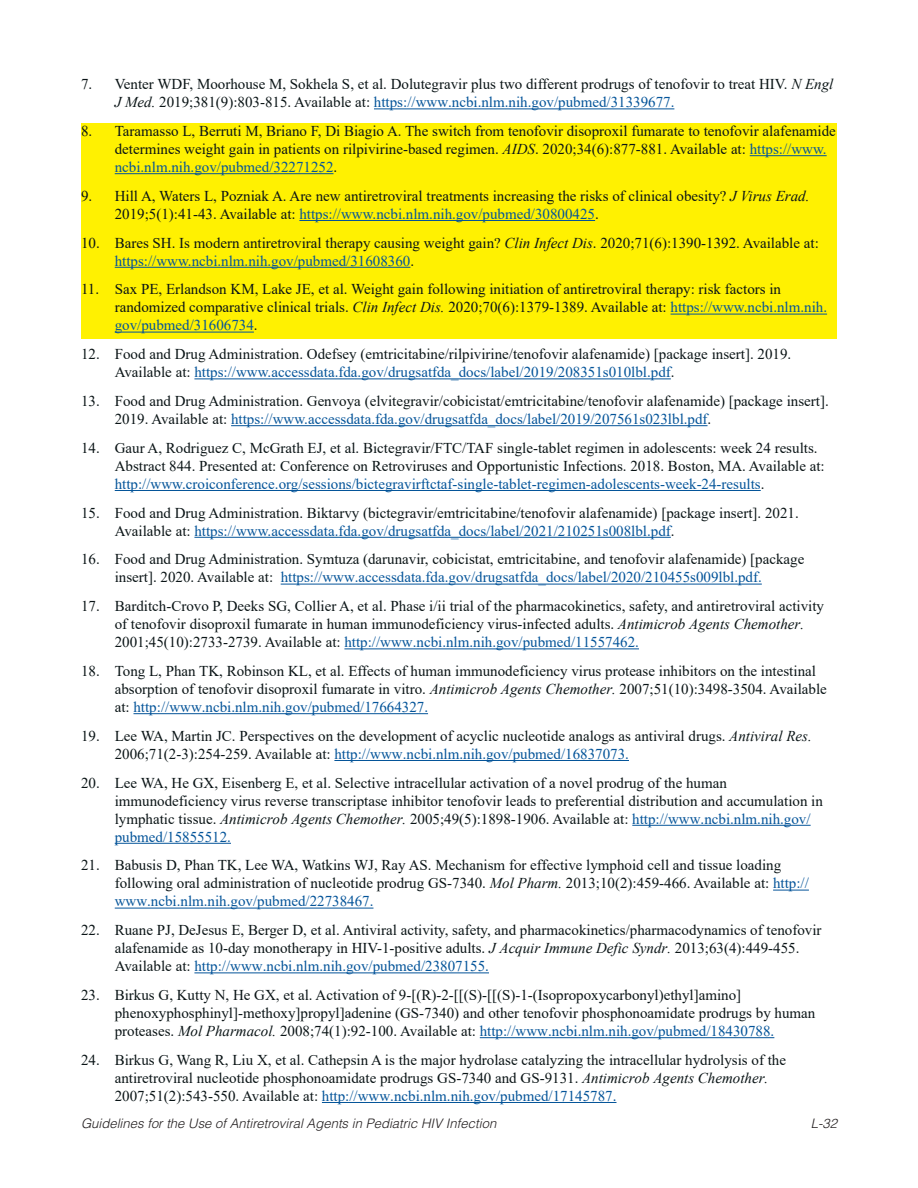
<style>
.page{position:relative;width:918px;height:1188px;background:#fff}
.page>*{position:absolute;margin:0;border:0;box-sizing:border-box;transform-origin:0 0}
.ordered_list{font:15px/18px "Times New Roman";color:#0a1416}
.ordered_list-2{font:15px "Times New Roman";color:#045499}
.t1{font:italic 300 13.2px "Helvetica LT Std";color:#231f20}
.s1{font-style:italic}
.s2{color:#045499}
.s3{color:#0a1416}
</style>
<div class="page">
<div style="left:81px;top:123px;width:756px;height:216px;background:#fff101"></div>
<hr style="left:374px;top:109px;width:300px;height:1px;background:#045499">
<hr style="left:750px;top:155px;width:77px;height:1px;background:#045499">
<hr style="left:115px;top:173px;width:218px;height:1px;background:#045499">
<hr style="left:299px;top:220px;width:296px;height:1px;background:#045499">
<hr style="left:115px;top:267px;width:295px;height:1px;background:#045499">
<hr style="left:671px;top:314px;width:156px;height:1px;background:#045499">
<hr style="left:115px;top:332px;width:139px;height:1px;background:#045499">
<hr style="left:194px;top:379px;width:477px;height:1px;background:#045499">
<hr style="left:231px;top:425px;width:477px;height:1px;background:#045499">
<hr style="left:115px;top:490px;width:646px;height:1px;background:#045499">
<hr style="left:194px;top:537px;width:477px;height:1px;background:#045499">
<hr style="left:281px;top:584px;width:481px;height:1px;background:#045499">
<hr style="left:344px;top:649px;width:295px;height:1px;background:#045499">
<hr style="left:133px;top:713px;width:295px;height:1px;background:#045499">
<hr style="left:334px;top:760px;width:295px;height:1px;background:#045499">
<hr style="left:632px;top:825px;width:179px;height:1px;background:#045499">
<hr style="left:115px;top:843px;width:116px;height:1px;background:#045499">
<hr style="left:773px;top:890px;width:36px;height:1px;background:#045499">
<hr style="left:115px;top:908px;width:258px;height:1px;background:#045499">
<hr style="left:194px;top:973px;width:295px;height:1px;background:#045499">
<hr style="left:480px;top:1037px;width:294px;height:1px;background:#045499">
<hr style="left:322px;top:1102px;width:295px;height:1px;background:#045499">
<p class="ordered_list" style="left:115px;top:75px;width:720px;text-indent:-34px">7. Venter WDF, Moorhouse M, Sokhela S, et al. Dolutegravir plus two different prodrugs of tenofovir to treat HIV. <span class="s1">N Engl<br>J Med.</span> 2019;381(9):803-815. Available at: <span class="s2">https://www.ncbi.nlm.nih.gov/pubmed/31339677.</span></p>
<p class="ordered_list" style="left:81px;top:122px;width:756px">8. Taramasso L, Berruti M, Briano F, Di Biagio A. The switch from tenofovir disoproxil fumarate to tenofovir alafenamide</p>
<p class="ordered_list" style="left:115px;top:140px;width:713px">determines weight gain in patients on rilpivirine-based regimen. <span class="s1">AIDS</span>. 2020;34(6):877-881. Available at: <span class="s2">https://www. ncbi.nlm.nih.gov/pubmed/32271252</span>.</p>
<p class="ordered_list" style="left:81px;top:186px;width:730px">9. Hill A, Waters L, Pozniak A. Are new antiretroviral treatments increasing the risks of clinical obesity? <span class="s1">J Virus Erad.</span></p>
<p class="ordered_list-2" style="left:115px;top:203px;width:486px"><span class="s3">2019;5(1):41-43. Available at:</span> https://www.ncbi.nlm.nih.gov/pubmed/30800425<span class="s3">.</span></p>
<p class="ordered_list" style="left:81px;top:233px;width:739px">10. Bares SH. Is modern antiretroviral therapy causing weight gain? <span class="s1">Clin Infect Dis</span>. 2020;71(6):1390-1392. Available at:</p>
<p class="ordered_list-2" style="left:115px;top:250px;width:301px">https://www.ncbi.nlm.nih.gov/pubmed/31608360<span class="s3">.</span></p>
<p class="ordered_list" style="left:81px;top:280px;width:702px">11. Sax PE, Erlandson KM, Lake JE, et al. Weight gain following initiation of antiretroviral therapy: risk factors in</p>
<p class="ordered_list" style="left:115px;top:298px;width:714px">randomized comparative clinical trials. <span class="s1">Clin Infect Dis.</span> 2020;70(6):1379-1389. Available at: <span class="s2">https://www.ncbi.nlm.nih. gov/pubmed/31606734</span>.</p>
<p class="ordered_list" style="left:81px;top:345px;width:712px">12. Food and Drug Administration. Odefsey (emtricitabine/rilpivirine/tenofovir alafenamide) [package insert]. 2019.</p>
<p class="ordered_list-2" style="left:115px;top:362px;width:561px"><span class="s3">Available at:</span> https://www.accessdata.fda.gov/drugsatfda_docs/label/2019/208351s010lbl.pdf<span class="s3">.</span></p>
<p class="ordered_list" style="left:81px;top:392px;width:749px">13. Food and Drug Administration. Genvoya (elvitegravir/cobicistat/emtricitabine/tenofovir alafenamide) [package insert].</p>
<p class="ordered_list-2" style="left:115px;top:408px;width:598px"><span class="s3">2019. Available at:</span> https://www.accessdata.fda.gov/drugsatfda_docs/label/2019/207561s023lbl.pdf<span class="s3">.</span></p>
<p class="ordered_list" style="left:115px;top:438px;width:712px;text-indent:-34px">14. Gaur A, Rodriguez C, McGrath EJ, et al. Bictegravir/FTC/TAF single-tablet regimen in adolescents: week 24 results.<br>Abstract 844. Presented at: Conference on Retroviruses and Opportunistic Infections. 2018. Boston, MA. Available at: <span class="s2">http://www.croiconference.org/sessions/bictegravirftctaf-single-tablet-regimen-adolescents-week-24-results</span>.</p>
<p class="ordered_list" style="left:115px;top:503px;width:686px;text-indent:-34px">15. Food and Drug Administration. Biktarvy (bictegravir/emtricitabine/tenofovir alafenamide) [package insert]. 2021.<br>Available at: <span class="s2">https://www.accessdata.fda.gov/drugsatfda_docs/label/2021/210251s008lbl.pdf</span>.</p>
<p class="ordered_list" style="left:81px;top:550px;width:725px">16. Food and Drug Administration. Symtuza (darunavir, cobicistat, emtricitabine, and tenofovir alafenamide) [package</p>
<p class="ordered_list-2" style="left:115px;top:567px;width:649px"><span class="s3">insert]. 2020. Available at:</span> https://www.accessdata.fda.gov/drugsatfda_docs/label/2020/210455s009lbl.pdf.</p>
<p class="ordered_list" style="left:115px;top:597px;width:711px;text-indent:-34px">17. Barditch-Crovo P, Deeks SG, Collier A, et al. Phase i/ii trial of the pharmacokinetics, safety, and antiretroviral activity of tenofovir disoproxil fumarate in human immunodeficiency virus-infected adults. <span class="s1">Antimicrob Agents Chemother.<br></span>2001;45(10):2733-2739. Available at: <span class="s2">http://www.ncbi.nlm.nih.gov/pubmed/11557462.</span></p>
<p class="ordered_list" style="left:115px;top:662px;width:714px;text-indent:-34px">18. Tong L, Phan TK, Robinson KL, et al. Effects of human immunodeficiency virus protease inhibitors on the intestinal absorption of tenofovir disoproxil fumarate in vitro. <span class="s1">Antimicrob Agents Chemother.</span> 2007;51(10):3498-3504. Available at: <span class="s2">http://www.ncbi.nlm.nih.gov/pubmed/17664327.</span></p>
<p class="ordered_list" style="left:115px;top:726px;width:699px;text-indent:-34px">19. Lee WA, Martin JC. Perspectives on the development of acyclic nucleotide analogs as antiviral drugs. <span class="s1">Antiviral Res.<br></span>2006;71(2-3):254-259. Available at: <span class="s2">http://www.ncbi.nlm.nih.gov/pubmed/16837073.</span></p>
<p class="ordered_list" style="left:115px;top:773px;width:710px;text-indent:-34px">20. Lee WA, He GX, Eisenberg E, et al. Selective intracellular activation of a novel prodrug of the human immunodeficiency virus reverse transcriptase inhibitor tenofovir leads to preferential distribution and accumulation in lymphatic tissue. <span class="s1">Antimicrob Agents Chemother.</span> 2005;49(5):1898-1906. Available at: <span class="s2">http://www.ncbi.nlm.nih.gov/ pubmed/15855512.</span></p>
<p class="ordered_list" style="left:115px;top:856px;width:696px;text-indent:-34px">21. Babusis D, Phan TK, Lee WA, Watkins WJ, Ray AS. Mechanism for effective lymphoid cell and tissue loading following oral administration of nucleotide prodrug GS-7340. <span class="s1">Mol Pharm.</span> 2013;10(2):459-466. Available at: <span class="s2">http:// www.ncbi.nlm.nih.gov/pubmed/22738467.</span></p>
<p class="ordered_list" style="left:115px;top:921px;width:708px;text-indent:-34px">22. Ruane PJ, DeJesus E, Berger D, et al. Antiviral activity, safety, and pharmacokinetics/pharmacodynamics of tenofovir alafenamide as 10-day monotherapy in HIV-1-positive adults. <span class="s1">J Acquir Immune Defic Syndr.</span> 2013;63(4):449-455.<br>Available at: <span class="s2">http://www.ncbi.nlm.nih.gov/pubmed/23807155.</span></p>
<p class="ordered_list" style="left:115px;top:986px;width:702px;text-indent:-34px">23. Birkus G, Kutty N, He GX, et al. Activation of 9-[(R)-2-[[(S)-[[(S)-1-(Isopropoxycarbonyl)ethyl]amino] phenoxyphosphinyl]-methoxy]propyl]adenine (GS-7340) and other tenofovir phosphonoamidate prodrugs by human proteases. <span class="s1">Mol Pharmacol.</span> 2008;74(1):92-100. Available at: <span class="s2">http://www.ncbi.nlm.nih.gov/pubmed/18430788.</span></p>
<p class="ordered_list" style="left:115px;top:1050px;width:673px;text-indent:-34px">24. Birkus G, Wang R, Liu X, et al. Cathepsin A is the major hydrolase catalyzing the intracellular hydrolysis of the antiretroviral nucleotide phosphonoamidate prodrugs GS-7340 and GS-9131. <span class="s1">Antimicrob Agents Chemother.<br></span>2007;51(2):543-550. Available at: <span class="s2">http://www.ncbi.nlm.nih.gov/pubmed/17145787.</span></p>
<p class="t1" style="left:81px;top:1115px;width:417px">Guidelines for the Use of Antiretroviral Agents in Pediatric HIV Infection</p>
<p class="t1" style="left:811px;top:1115px;width:28px">L-32</p>
</div>
